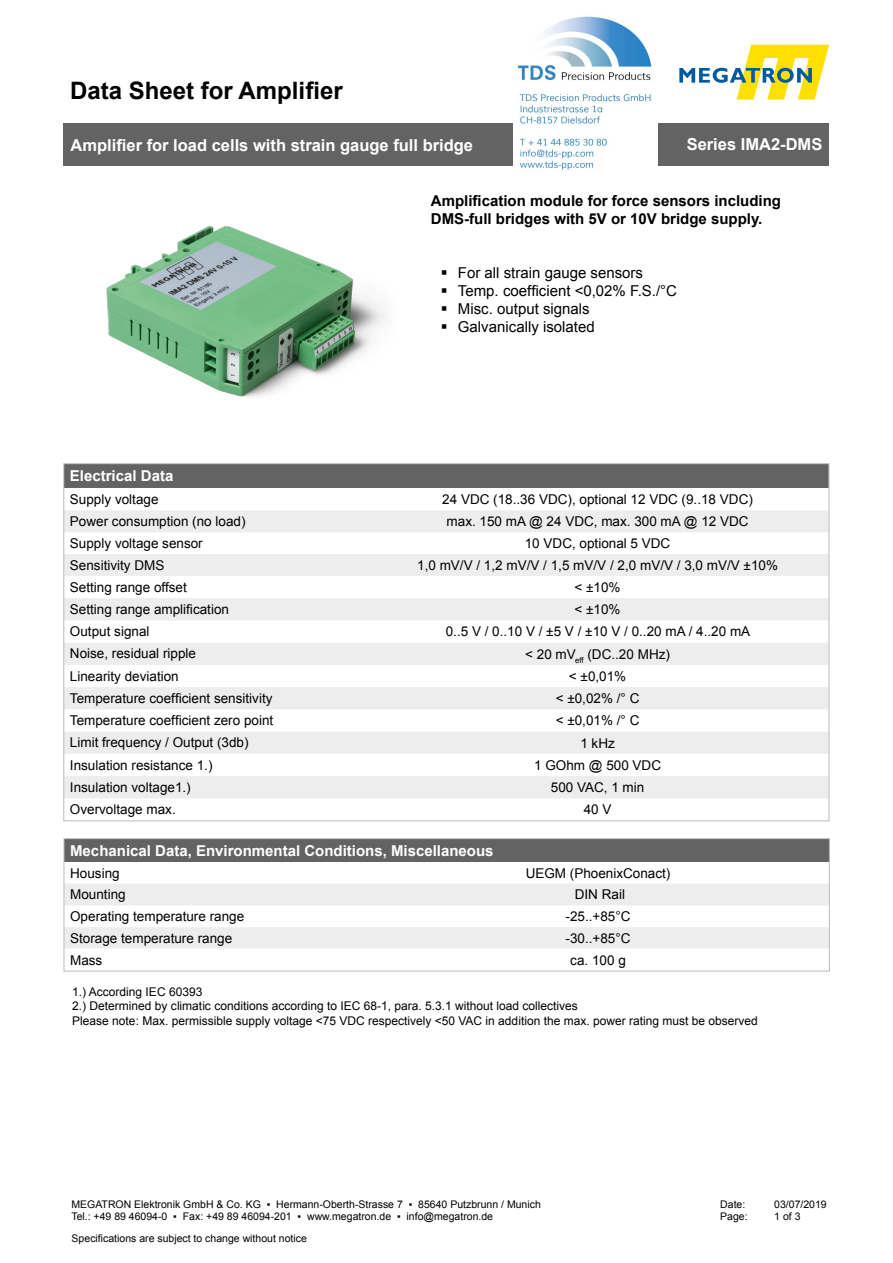
<style>
.page{position:relative;width:893px;height:1263px;background:#fff}
.page>*{position:absolute;margin:0;border:0;box-sizing:border-box;transform-origin:0 0}
.t1{font:700 24px "Arial";color:#000}
.t2{font:700 16.5px "Arial";color:#fff}
.t3{font:15px "Arial";color:#000}
.t4{font:700 15px/18px "Arial";color:#000}
.t5{font:700 15px "Arial";color:#fff}
.t6{font:13.5px "Arial";color:#000}
.t7{font:12px/14.4px "Arial";color:#000}
.t8{font:10.5px "Arial";color:#000}
</style>
<div class="page">
<svg style="left:679px;top:45px;width:150px;height:55px"></svg>
<div style="left:64px;top:123px;width:765px;height:43px;background:#646363"></div>
<div style="left:66px;top:465px;width:761px;height:23px;background:#646363"></div>
<svg style="left:66px;top:510px;width:761px;height:288px;fill:#ededed"></svg>
<img style="left:106px;top:225px;width:280px;height:172px">
<div style="left:64px;top:839px;width:765px;height:23px;background:#646363"></div>
<svg style="left:66px;top:884px;width:762px;height:64px;fill:#ededed"></svg>
<div style="left:64px;top:838px;width:766px;height:133px;border:1px solid #bcbcbc"></div>
<img style="left:513px;top:16px;width:145px;height:154px">
<h1 class="t1" style="left:70px;top:74px;width:274px">Data Sheet for Amplifier</h1>
<p class="t2" style="left:71px;top:134px;width:404px">Amplifier for load cells with strain gauge full bridge</p>
<p class="t2" style="left:687px;top:133px;width:137px">Series IMA2-DMS</p>
<p class="t4" style="left:431px;top:192px;width:352px">Amplification module for force sensors including<br>DMS-full bridges with 5V or 10V bridge supply.</p>
<p class="t3" style="left:458px;top:262px;width:187px">For all strain gauge sensors</p>
<p class="t3" style="left:458px;top:280px;width:221px">Temp. coefficient &lt;0,02% F.S./°C</p>
<p class="t3" style="left:458px;top:298px;width:133px">Misc. output signals</p>
<p class="t3" style="left:458px;top:316px;width:138px">Galvanically isolated</p>
<p class="t5" style="left:70px;top:465px;width:105px">Electrical Data</p>
<p class="t6" style="left:70px;top:490px;width:90px">Supply voltage</p>
<p class="t6" style="left:442px;top:490px;width:312px">24 VDC (18..36 VDC), optional 12 VDC (9..18 VDC)</p>
<p class="t6" style="left:70px;top:513px;width:177px">Power consumption (no load)</p>
<p class="t6" style="left:447px;top:513px;width:304px">max. 150 mA @ 24 VDC, max. 300 mA @ 12 VDC</p>
<p class="t6" style="left:70px;top:534px;width:134px">Supply voltage sensor</p>
<p class="t6" style="left:525px;top:534px;width:147px">10 VDC, optional 5 VDC</p>
<p class="t6" style="left:70px;top:556px;width:96px">Sensitivity DMS</p>
<p class="t6" style="left:417px;top:556px;width:362px">1,0 mV/V / 1,2 mV/V / 1,5 mV/V / 2,0 mV/V / 3,0 mV/V ±10%</p>
<p class="t6" style="left:70px;top:578px;width:118px">Setting range offset</p>
<p class="t6" style="left:575px;top:578px;width:48px">&lt; ±10%</p>
<p class="t6" style="left:70px;top:600px;width:161px">Setting range amplification</p>
<p class="t6" style="left:575px;top:601px;width:48px">&lt; ±10%</p>
<p class="t6" style="left:70px;top:623px;width:81px">Output signal</p>
<p class="t6" style="left:446px;top:623px;width:306px">0..5 V / 0..10 V / ±5 V / ±10 V / 0..20 mA / 4..20 mA</p>
<p class="t6" style="left:70px;top:645px;width:128px">Noise, residual ripple</p>
<p class="t6" style="left:525px;top:645px;width:146px">&lt; 20 mV<sub>eff</sub> (DC..20 MHz)</p>
<p class="t6" style="left:70px;top:667px;width:110px">Linearity deviation</p>
<p class="t6" style="left:569px;top:667px;width:59px">&lt; ±0,01%</p>
<p class="t6" style="left:70px;top:689px;width:204px">Temperature coefficient sensitivity</p>
<p class="t6" style="left:556px;top:690px;width:85px">&lt; ±0,02% /° C</p>
<p class="t6" style="left:70px;top:712px;width:205px">Temperature coefficient zero point</p>
<p class="t6" style="left:556px;top:712px;width:85px">&lt; ±0,01% /° C</p>
<p class="t6" style="left:70px;top:734px;width:180px">Limit frequency / Output (3db)</p>
<p class="t6" style="left:580px;top:734px;width:36px">1 kHz</p>
<p class="t6" style="left:70px;top:756px;width:144px">Insulation resistance 1.)</p>
<p class="t6" style="left:534px;top:756px;width:128px">1 GOhm @ 500 VDC</p>
<p class="t6" style="left:70px;top:778px;width:122px">Insulation voltage1.)</p>
<p class="t6" style="left:551px;top:779px;width:95px">500 VAC, 1 min</p>
<p class="t6" style="left:70px;top:801px;width:107px">Overvoltage max.</p>
<p class="t6" style="left:584px;top:801px;width:29px">40 V</p>
<p class="t5" style="left:70px;top:840px;width:425px">Mechanical Data, Environmental Conditions, Miscellaneous</p>
<p class="t6" style="left:70px;top:864px;width:51px">Housing</p>
<p class="t6" style="left:526px;top:864px;width:146px">UEGM (PhoenixConact)</p>
<p class="t6" style="left:70px;top:886px;width:57px">Mounting</p>
<p class="t6" style="left:575px;top:886px;width:52px">DIN Rail</p>
<p class="t6" style="left:70px;top:908px;width:176px">Operating temperature range</p>
<p class="t6" style="left:565px;top:908px;width:67px">-25..+85°C</p>
<p class="t6" style="left:70px;top:929px;width:164px">Storage temperature range</p>
<p class="t6" style="left:565px;top:929px;width:67px">-30..+85°C</p>
<p class="t6" style="left:70px;top:951px;width:34px">Mass</p>
<p class="t6" style="left:570px;top:951px;width:57px">ca. 100 g</p>
<p class="t7" style="left:72px;top:985px;width:132px">1.) According IEC 60393</p>
<p class="t7" style="left:72px;top:999px;width:687px">2.) Determined by climatic conditions according to IEC 68-1, para. 5.3.1 without load collectives<br>Please note: Max. permissible supply voltage &lt;75 VDC respectively &lt;50 VAC in addition the max. power rating must be observed</p>
<p class="t8" style="left:71px;top:1197px;width:471px">MEGATRON Elektronik GmbH &amp; Co. KG ▪ Hermann-Oberth-Strasse 7 ▪ 85640 Putzbrunn / Munich</p>
<p class="t8" style="left:71px;top:1210px;width:423px">Tel.: +49 89 46094-0 ▪ Fax: +49 89 46094-201 ▪ www.megatron.de ▪ info@megatron.de</p>
<p class="t8" style="left:72px;top:1231px;width:237px">Specifications are subject to change without notice</p>
<p class="t8" style="left:720px;top:1197px;width:27px">Date:</p>
<p class="t8" style="left:774px;top:1197px;width:54px">03/07/2019</p>
<p class="t8" style="left:720px;top:1210px;width:29px">Page:</p>
<p class="t8" style="left:774px;top:1210px;width:28px">1 of 3</p>
</div>
